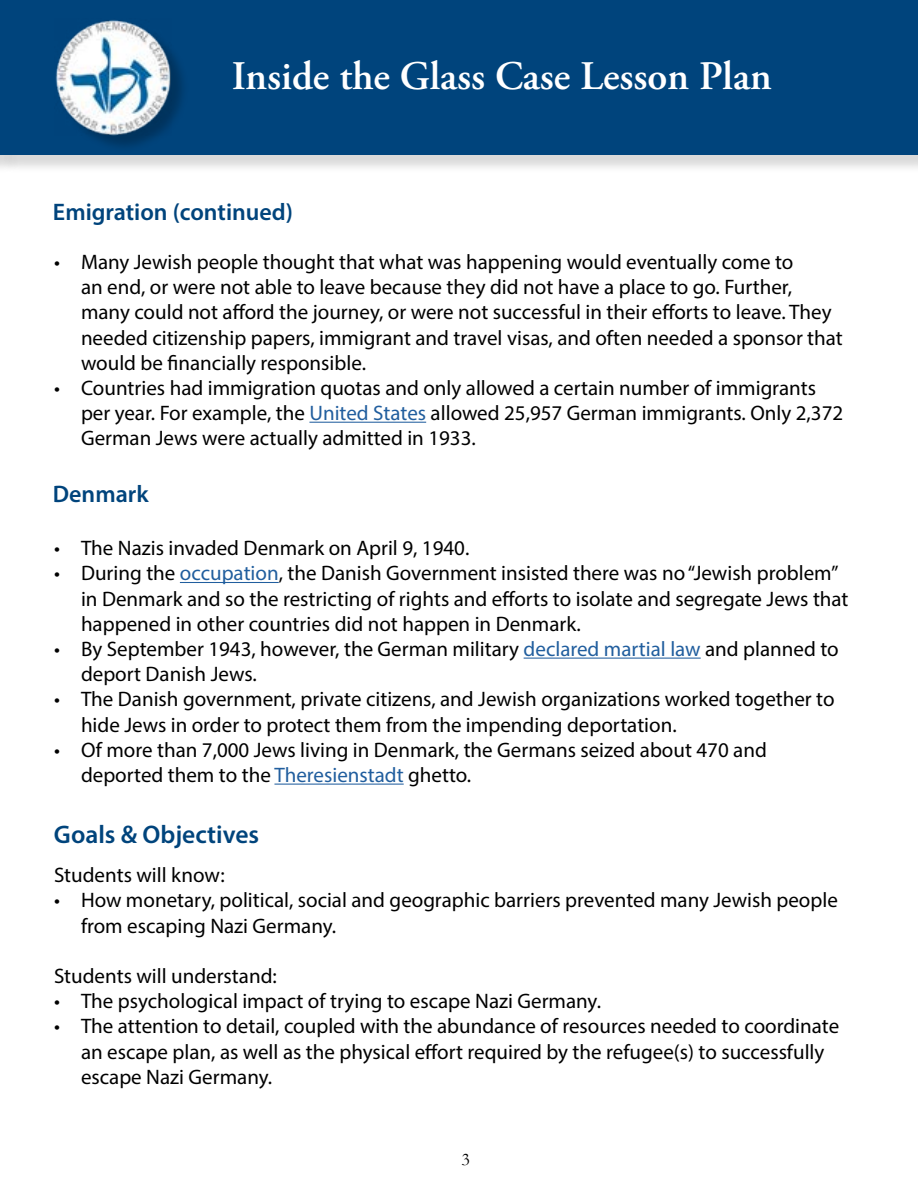
<style>
.page{position:relative;width:918px;height:1188px;background:#fff}
.page>*{position:absolute;margin:0;border:0;box-sizing:border-box;transform-origin:0 0}
.t1{font:600 54px "Adobe Garamond Pro";color:#fff}
.t2{font:600 40.5px "Adobe Garamond Pro";color:#fff}
.t3{font:600 25.5px "Myriad Pro";color:#00447c}
.t4{font:600 24px "Myriad Pro";color:#00447c}
.t5{font:21px/25.2px "Myriad Pro";color:#000}
.t6{font:18px "Garamond";color:#000}
.s1{color:#215e9e}
</style>
<div class="page">
<div style="left:3px;top:3px;width:915px;height:171px;background:#000;opacity:.15"></div>
<div style="left:0;top:0;width:918px;height:154px;background:#00447c"></div>
<div style="left:58px;top:24px;width:131px;height:129px;background:#000;opacity:.24"></div>
<img style="left:55px;top:20px;width:116px;height:115px">
<hr style="left:309px;top:422px;width:117px;height:1px;background:#215e9e">
<hr style="left:180px;top:582px;width:99px;height:1px;background:#215e9e">
<hr style="left:524px;top:658px;width:177px;height:1px;background:#215e9e">
<hr style="left:274px;top:784px;width:130px;height:1px;background:#215e9e">
<h1 class="t1" style="left:222px;top:41px;width:582px">Teacher Companion Guide</h1>
<h2 class="t2" style="left:232px;top:53px;width:541px">Inside the Glass Case Lesson Plan</h2>
<p class="t4" style="left:53px;top:197px;width:242px">Emigration (continued)</p>
<p class="t5" style="left:81px;top:249px;width:763px;text-indent:-27px">• Many Jewish people thought that what was happening would eventually come to<br>an end, or were not able to leave because they did not have a place to go. Further, many could not afford the journey, or were not successful in their efforts to leave. They needed citizenship papers, immigrant and travel visas, and often needed a sponsor that would be financially responsible.</p>
<p class="t5" style="left:81px;top:375px;width:764px;text-indent:-27px">• Countries had immigration quotas and only allowed a certain number of immigrants per year. For example, the <span class="s1">United States</span> allowed 25,957 German immigrants. Only 2,372<br>German Jews were actually admitted in 1933.</p>
<p class="t4" style="left:53px;top:479px;width:97px">Denmark</p>
<p class="t5" style="left:54px;top:535px;width:417px">• The Nazis invaded Denmark on April 9, 1940.</p>
<p class="t5" style="left:81px;top:560px;width:769px;text-indent:-27px">• During the <span class="s1">occupation</span>, the Danish Government insisted there was no “Jewish problem” in Denmark and so the restricting of rights and efforts to isolate and segregate Jews that happened in other countries did not happen in Denmark.</p>
<p class="t5" style="left:81px;top:636px;width:759px;text-indent:-27px">• By September 1943, however, the German military <span class="s1">declared martial law</span> and planned to deport Danish Jews.</p>
<p class="t5" style="left:81px;top:686px;width:755px;text-indent:-27px">• The Danish government, private citizens, and Jewish organizations worked together to hide Jews in order to protect them from the impending deportation.</p>
<p class="t5" style="left:81px;top:737px;width:687px;text-indent:-27px">• Of more than 7,000 Jews living in Denmark, the Germans seized about 470 and deported them to the <span class="s1">Theresienstadt</span> ghetto.</p>
<p class="t3" style="left:54px;top:819px;width:207px">Goals &amp; Objectives</p>
<p class="t5" style="left:54px;top:862px;width:172px">Students will know:</p>
<p class="t5" style="left:81px;top:888px;width:758px;text-indent:-27px">• How monetary, political, social and geographic barriers prevented many Jewish people from escaping Nazi Germany.</p>
<p class="t5" style="left:54px;top:963px;width:224px">Students will understand:</p>
<p class="t5" style="left:54px;top:988px;width:549px">• The psychological impact of trying to escape Nazi Germany.</p>
<p class="t5" style="left:81px;top:1014px;width:760px;text-indent:-27px">• The attention to detail, coupled with the abundance of resources needed to coordinate an escape plan, as well as the physical effort required by the refugee(s) to successfully escape Nazi Germany.</p>
<p class="t6" style="left:462px;top:1147px;width:10px">3</p>
</div>
